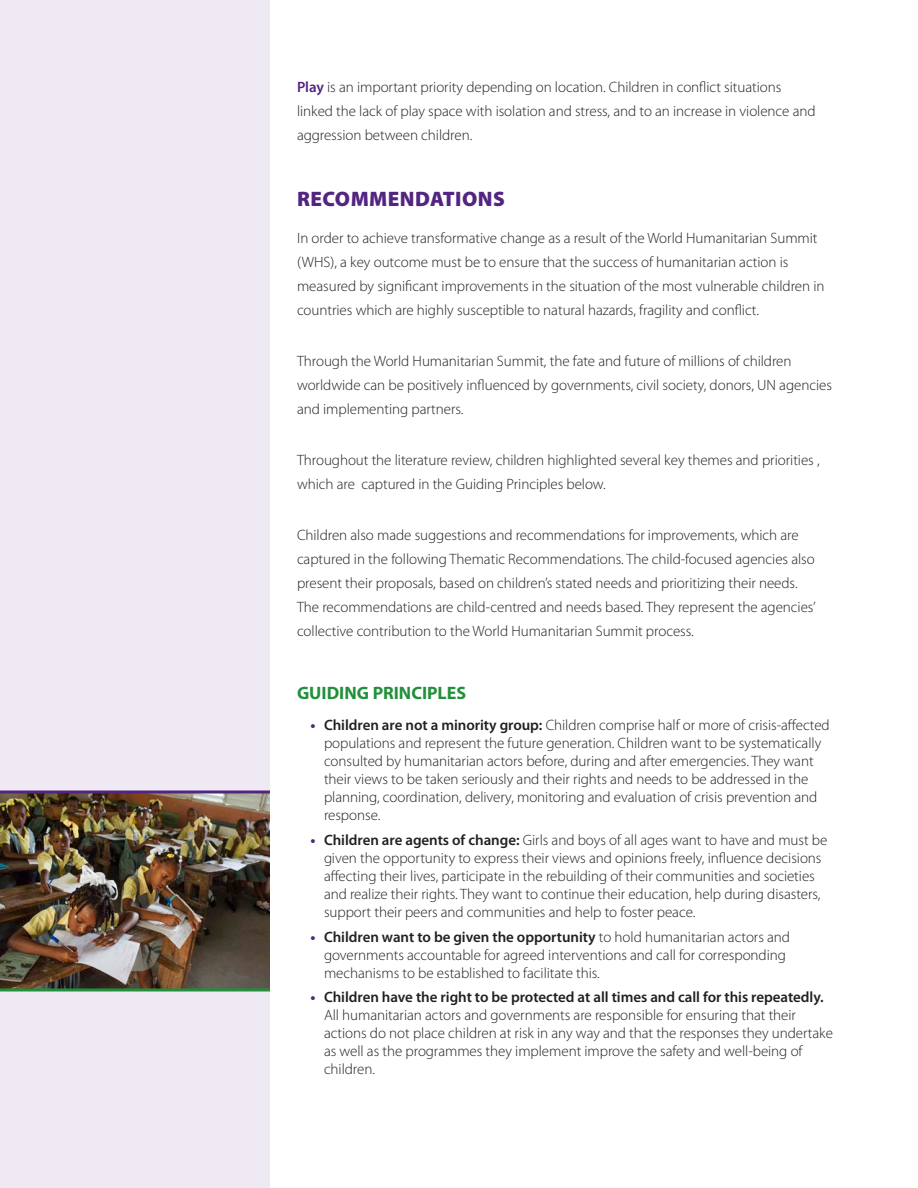
<style>
.page{position:relative;width:918px;height:1188px;background:#fff}
.page>*{position:absolute;margin:0;border:0;box-sizing:border-box;transform-origin:0 0}
.Section_Headers{font:900 21px "Myriad Pro";letter-spacing:.02em;color:#532581}
.Section_Subheaders{font:700 18px "Myriad Pro";color:#21903a}
.Main_Copy{font:300 15px/18px "Myriad Pro";letter-spacing:-.005em;color:#231f20}
.s1{font-weight:600;color:#532581}
.s2{font-weight:700;color:#532581}
.s3{font-weight:600}
</style>
<div class="page">
<div style="left:0;top:0;width:270px;height:1188px;background:#eee9f2"></div>
<img style="left:0;top:793px;width:270px;height:195px">
<hr style="left:0;top:790px;width:270px;height:3px;background:#532581">
<hr style="left:0;top:988px;width:270px;height:3px;background:#21903a">
<p class="Main_Copy" style="left:297px;top:75px;width:520px;line-height:24px"><span class="s1">Play</span> is an important priority depending on location. Children in conflict situations linked the lack of play space with isolation and stress, and to an increase in violence and aggression between children.</p>
<p class="Section_Headers" style="left:297px;top:185px;width:209px">RECOMMENDATIONS</p>
<p class="Main_Copy" style="left:297px;top:226px;width:529px;line-height:24px">In order to achieve transformative change as a result of the World Humanitarian Summit (WHS), a key outcome must be to ensure that the success of humanitarian action is measured by significant improvements in the situation of the most vulnerable children in countries which are highly susceptible to natural hazards, fragility and conflict.</p>
<p class="Main_Copy" style="left:297px;top:349px;width:536px;line-height:24px">Through the World Humanitarian Summit, the fate and future of millions of children worldwide can be positively influenced by governments, civil society, donors, UN agencies and implementing partners.</p>
<p class="Main_Copy" style="left:297px;top:448px;width:524px;line-height:24px">Throughout the literature review, children highlighted several key themes and priorities , which are captured in the Guiding Principles below.</p>
<p class="Main_Copy" style="left:297px;top:523px;width:520px;line-height:24px">Children also made suggestions and recommendations for improvements, which are captured in the following Thematic Recommendations. The child-focused agencies also present their proposals, based on children’s stated needs and prioritizing their needs.<br>The recommendations are child-centred and needs based. They represent the agencies’ collective contribution to the World Humanitarian Summit process.</p>
<p class="Section_Subheaders" style="left:297px;top:681px;width:171px">GUIDING PRINCIPLES</p>
<p class="Main_Copy" style="left:324px;top:716px;width:507px;text-indent:-14px"><span class="s2">•</span> <span class="s3">Children are not a minority group:</span> Children comprise half or more of crisis-affected populations and represent the future generation. Children want to be systematically consulted by humanitarian actors before, during and after emergencies. They want their views to be taken seriously and their rights and needs to be addressed in the planning, coordination, delivery, monitoring and evaluation of crisis prevention and response.</p>
<p class="Main_Copy" style="left:324px;top:831px;width:505px;text-indent:-14px"><span class="s2">•</span> <span class="s3">Children are agents of change:</span> Girls and boys of all ages want to have and must be given the opportunity to express their views and opinions freely, influence decisions affecting their lives, participate in the rebuilding of their communities and societies and realize their rights. They want to continue their education, help during disasters, support their peers and communities and help to foster peace.</p>
<p class="Main_Copy" style="left:324px;top:927px;width:468px;text-indent:-14px"><span class="s2">•</span> <span class="s3">Children want to be given the opportunity</span> to hold humanitarian actors and governments accountable for agreed interventions and call for corresponding mechanisms to be established to facilitate this.</p>
<p class="Main_Copy" style="left:324px;top:988px;width:511px;text-indent:-14px"><span class="s2">•</span> <span class="s3">Children have the right to be protected at all times and call for this repeatedly.<br></span>All humanitarian actors and governments are responsible for ensuring that their actions do not place children at risk in any way and that the responses they undertake as well as the programmes they implement improve the safety and well-being of children.</p>
</div>
